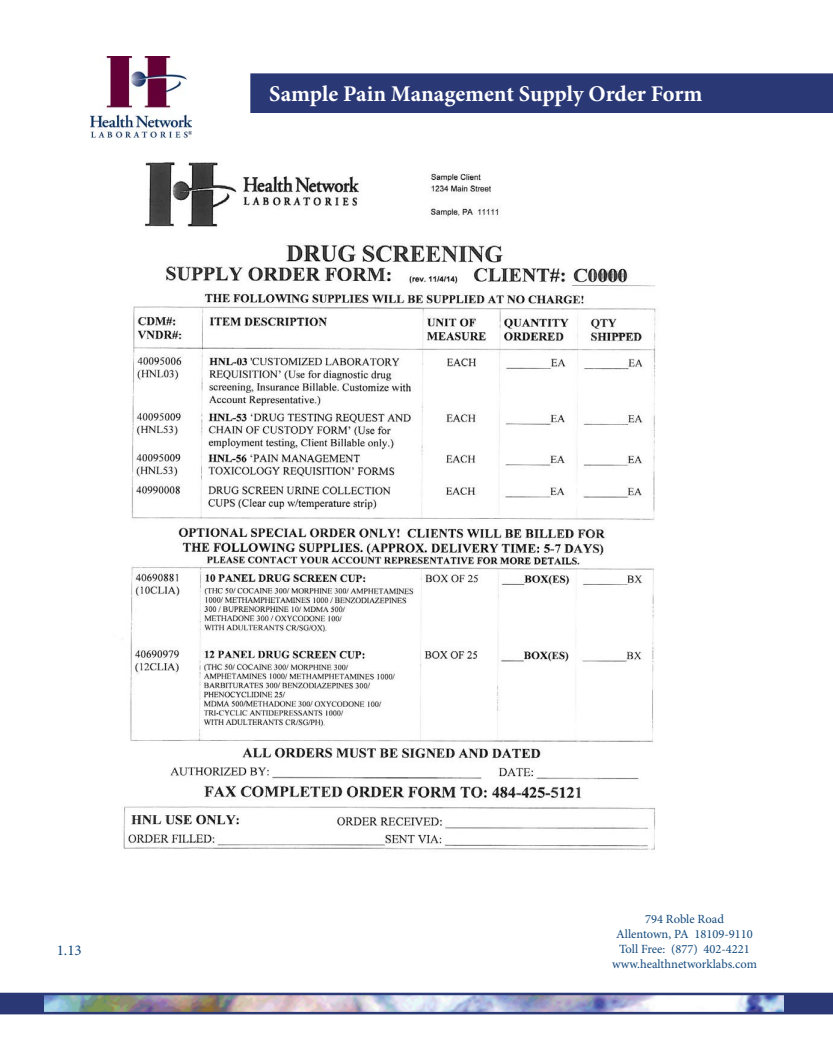
<style>
.page{position:relative;width:833px;height:1058px;background:#fff}
.page>*{position:absolute;margin:0;border:0;box-sizing:border-box;transform-origin:0 0}
.t1{font:700 22.5px "Minion Pro";letter-spacing:-.005em;color:#fff}
.t2{font:15px "Minion Pro";color:#144a7c}
.t3{font:12.5px "Minion Pro";color:#144a7c}
</style>
<div class="page">
<img style="left:90px;top:56px;width:102px;height:83px">
<div style="left:250px;top:73px;width:582px;height:40px;background:#2a3875;border:1px solid #2a3875"></div>
<img style="left:0;top:992px;width:832px;height:22px">
<img style="left:123px;top:162px;width:533px;height:688px">
<p class="t1" style="left:269px;top:78px;width:435px">Sample Pain Management Supply Order Form</p>
<p class="t2" style="left:57px;top:940px;width:27px">1.13</p>
<p class="t3" style="left:645px;top:910px;width:80px">794 Roble Road</p>
<p class="t3" style="left:616px;top:925px;width:138px">Allentown, PA 18109-9110</p>
<p class="t3" style="left:619px;top:940px;width:132px">Toll Free: (877) 402-4221</p>
<p class="t3" style="left:612px;top:955px;width:146px">www.healthnetworklabs.com</p>
</div>
